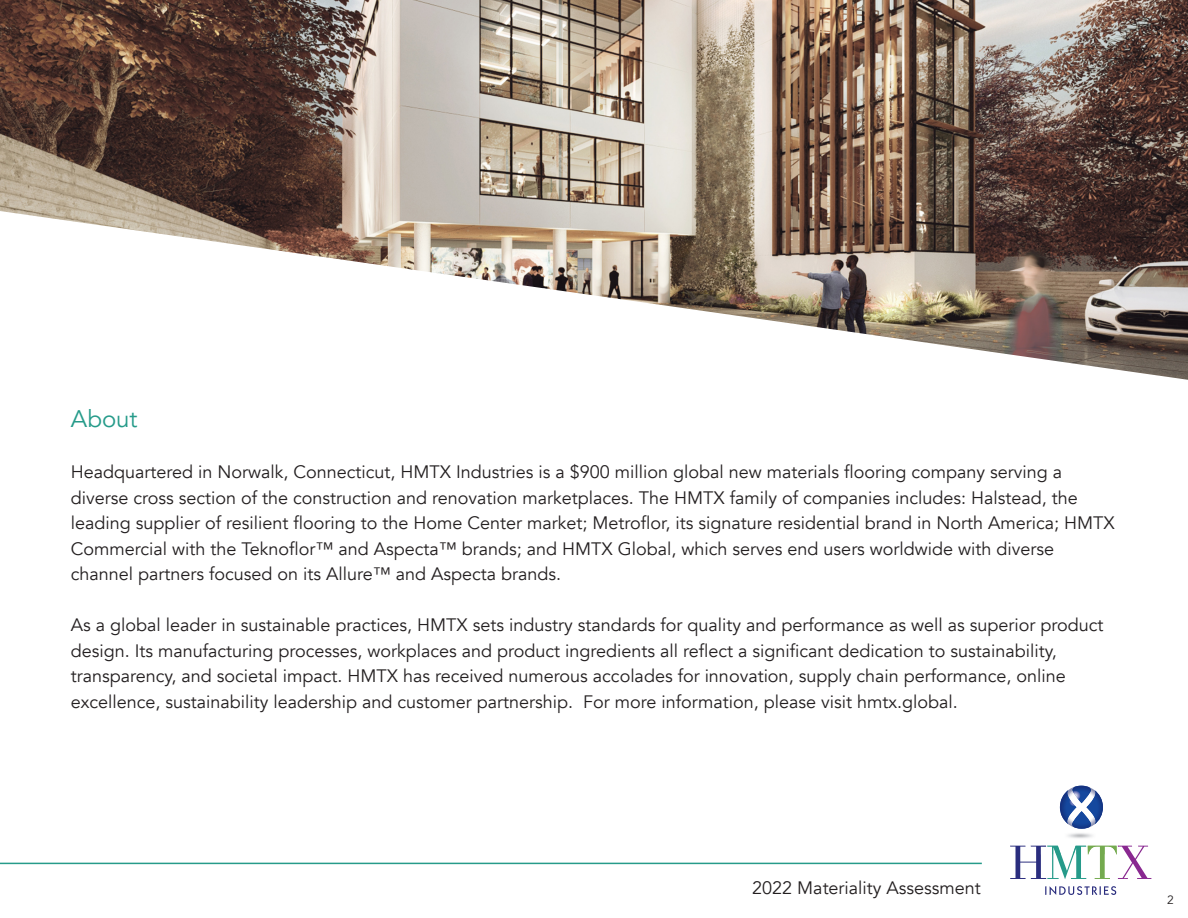
<style>
.page{position:relative;width:1188px;height:918px;background:#fff}
.page>*{position:absolute;margin:0;border:0;box-sizing:border-box;transform-origin:0 0}
.t1{font:24px "Avenir";color:#269b8a}
.t2{font:18px/25.5px "Avenir";color:#231f20}
.t3{font:12px "Avenir";color:#231f20}
</style>
<div class="page">
<img style="left:0;top:0;width:1188px;height:380px">
<hr style="left:0;top:863px;width:982px;height:1px;background:#269b8a">
<svg style="left:1045px;top:886px;width:71px;height:9px"></svg>
<img style="left:1041px;top:833px;width:78px;height:13px">
<svg style="left:1010px;top:846px;width:141px;height:33px"></svg>
<svg style="left:1060px;top:786px;width:43px;height:43px"></svg>
<p class="t1" style="left:71px;top:405px;width:68px">About</p>
<p class="t2" style="left:71px;top:460px;width:993px">Headquartered in Norwalk, Connecticut, HMTX Industries is a $900 million global new materials flooring company serving a</p>
<p class="t2" style="left:71px;top:485px;width:1046px">diverse cross section of the construction and renovation marketplaces. The HMTX family of companies includes: Halstead, the leading supplier of resilient flooring to the Home Center market; Metroflor, its signature residential brand in North America; HMTX<br>Commercial with the Teknoflor™ and Aspecta™ brands; and HMTX Global, which serves end users worldwide with diverse</p>
<p class="t2" style="left:71px;top:562px;width:492px">channel partners focused on its Allure™ and Aspecta brands.</p>
<p class="t2" style="left:71px;top:613px;width:1034px">As a global leader in sustainable practices, HMTX sets industry standards for quality and performance as well as superior product design. Its manufacturing processes, workplaces and product ingredients all reflect a significant dedication to sustainability,</p>
<p class="t2" style="left:71px;top:664px;width:996px">transparency, and societal impact. HMTX has received numerous accolades for innovation, supply chain performance, online</p>
<p class="t2" style="left:71px;top:689px;width:888px">excellence, sustainability leadership and customer partnership. For more information, please visit hmtx.global.</p>
<p class="t2" style="left:752px;top:876px;width:230px">2022 Materiality Assessment</p>
<p class="t3" style="left:1167px;top:892px;width:8px">2</p>
</div>
